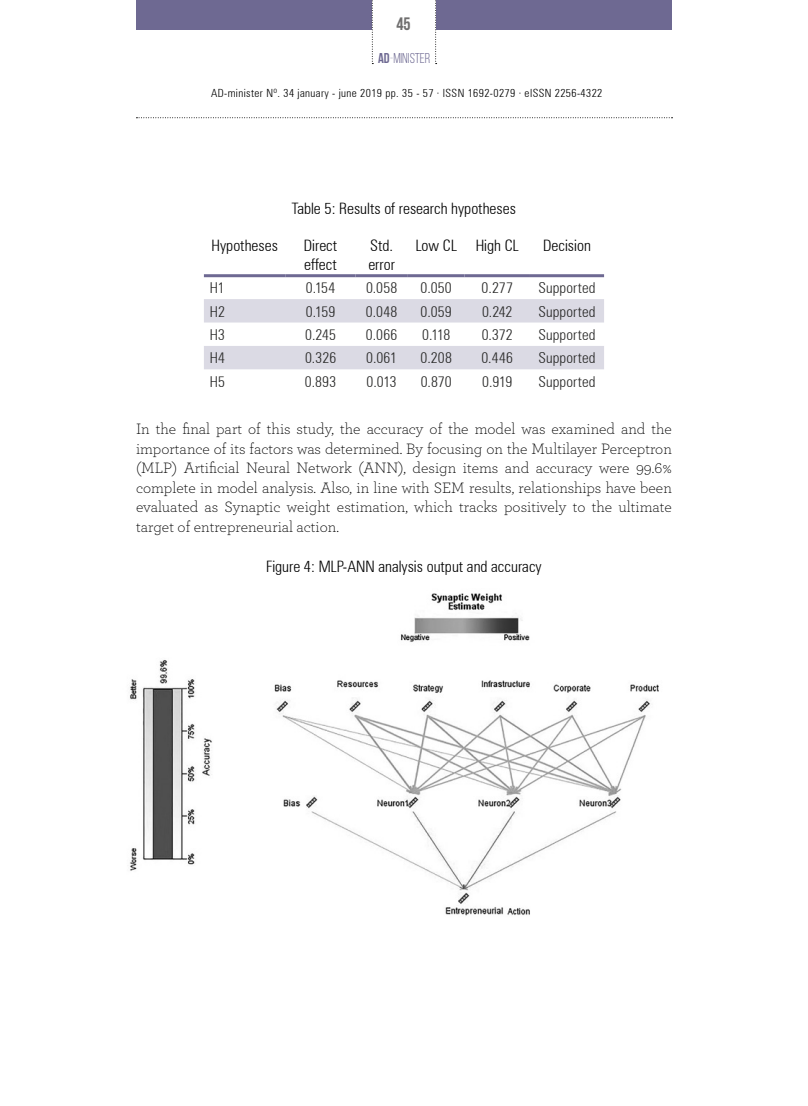
<style>
.page{position:relative;width:808px;height:1106px;background:#fff}
.page>*{position:absolute;margin:0;border:0;box-sizing:border-box;transform-origin:0 0}
.t1{font:700 18px "Bebas Neue";color:#706f6f}
.t2{font:300 15.75px/19.5px "Archer Pro";color:#000;text-align:justify}
.t3{font:300 condensed 15.75px/18.9px "Zurich BT";color:#000}
.t4{font:300 condensed 15px "Zurich BT";letter-spacing:.005em;color:#282827}
.t5{font:14.25px "Bebas Neue";color:#6e6992}
.t6{font:300 condensed 11.25px "Zurich BT";letter-spacing:.035em;color:#000}
.s1{font-weight:700}
.s2{font-weight:300}
</style>
<div class="page">
<div style="left:136px;top:0;width:236px;height:30px;background:#6e6992"></div>
<svg style="left:435px;top:0;width:2px;height:64px"></svg>
<svg style="left:372px;top:0;width:1px;height:64px"></svg>
<div style="left:436px;top:0;width:236px;height:30px;background:#6e6992"></div>
<svg style="left:136px;top:117px;width:536px;height:1px"></svg>
<svg style="left:204px;top:299px;width:400px;height:70px"></svg>
<hr style="left:204px;top:274px;width:82px;height:3px;background:#6e6992">
<hr style="left:286px;top:274px;width:69px;height:3px;background:#6e6992">
<hr style="left:355px;top:274px;width:53px;height:3px;background:#6e6992">
<hr style="left:408px;top:274px;width:56px;height:3px;background:#6e6992">
<hr style="left:464px;top:274px;width:66px;height:3px;background:#6e6992">
<hr style="left:530px;top:274px;width:74px;height:3px;background:#6e6992">
<img style="left:130px;top:593px;width:529px;height:323px">
<p class="t1" style="left:396px;top:14px;width:16px">45</p>
<p class="t5" style="left:378px;top:51px;width:54px"><span class="s1">AD</span><span class="s2">-</span>MINISTER</p>
<p class="t6" style="left:211px;top:86px;width:393px">AD-minister Nº. 34 january - june 2019 pp. 35 - 57 · ISSN 1692-0279 · eISSN 2256-4322</p>
<p class="t3" style="left:292px;top:199px;width:226px">Table 5: Results of research hypotheses</p>
<p class="t3" style="left:212px;top:236px;width:68px">Hypotheses</p>
<p class="t3" style="left:304px;top:236px;width:35px">Direct effect</p>
<p class="t3" style="left:368px;top:236px;width:28px">Std. error</p>
<p class="t3" style="left:415px;top:236px;width:105px">Low CL High CL</p>
<p class="t3" style="left:543px;top:236px;width:49px">Decision</p>
<p class="t4" style="left:210px;top:279px;width:16px">H1</p>
<p class="t4" style="left:306px;top:279px;width:31px">0.154</p>
<p class="t4" style="left:366px;top:279px;width:33px">0.058</p>
<p class="t4" style="left:420px;top:279px;width:33px">0.050</p>
<p class="t4" style="left:482px;top:279px;width:33px">0.277</p>
<p class="t4" style="left:538px;top:279px;width:58px">Supported</p>
<p class="t4" style="left:210px;top:302px;width:17px">H2</p>
<p class="t4" style="left:306px;top:302px;width:31px">0.159</p>
<p class="t4" style="left:366px;top:302px;width:33px">0.048</p>
<p class="t4" style="left:421px;top:302px;width:33px">0.059</p>
<p class="t4" style="left:482px;top:302px;width:32px">0.242</p>
<p class="t4" style="left:538px;top:302px;width:58px">Supported</p>
<p class="t4" style="left:210px;top:325px;width:17px">H3</p>
<p class="t4" style="left:305px;top:325px;width:32px">0.245</p>
<p class="t4" style="left:366px;top:325px;width:33px">0.066</p>
<p class="t4" style="left:422px;top:325px;width:30px">0.118</p>
<p class="t4" style="left:482px;top:325px;width:33px">0.372</p>
<p class="t4" style="left:538px;top:325px;width:58px">Supported</p>
<p class="t4" style="left:210px;top:349px;width:17px">H4</p>
<p class="t4" style="left:305px;top:349px;width:33px">0.326</p>
<p class="t4" style="left:366px;top:349px;width:32px">0.061</p>
<p class="t4" style="left:420px;top:349px;width:33px">0.208</p>
<p class="t4" style="left:481px;top:349px;width:33px">0.446</p>
<p class="t4" style="left:538px;top:349px;width:58px">Supported</p>
<p class="t4" style="left:210px;top:372px;width:17px">H5</p>
<p class="t4" style="left:305px;top:372px;width:33px">0.893</p>
<p class="t4" style="left:367px;top:372px;width:32px">0.013</p>
<p class="t4" style="left:421px;top:372px;width:33px">0.870</p>
<p class="t4" style="left:482px;top:372px;width:32px">0.919</p>
<p class="t4" style="left:538px;top:372px;width:58px">Supported</p>
<p class="t2" style="left:136px;top:418px;width:537px">In the final part of this study, the accuracy of the model was examined and the importance of its factors was determined. By focusing on the Multilayer Perceptron (MLP) Artificial Neural Network (ANN), design items and accuracy were 99.6% complete in model analysis. Also, in line with SEM results, relationships have been evaluated as Synaptic weight estimation, which tracks positively to the ultimate target of entrepreneurial action.</p>
<p class="t3" style="left:266px;top:557px;width:277px">Figure 4: MLP-ANN analysis output and accuracy</p>
</div>
